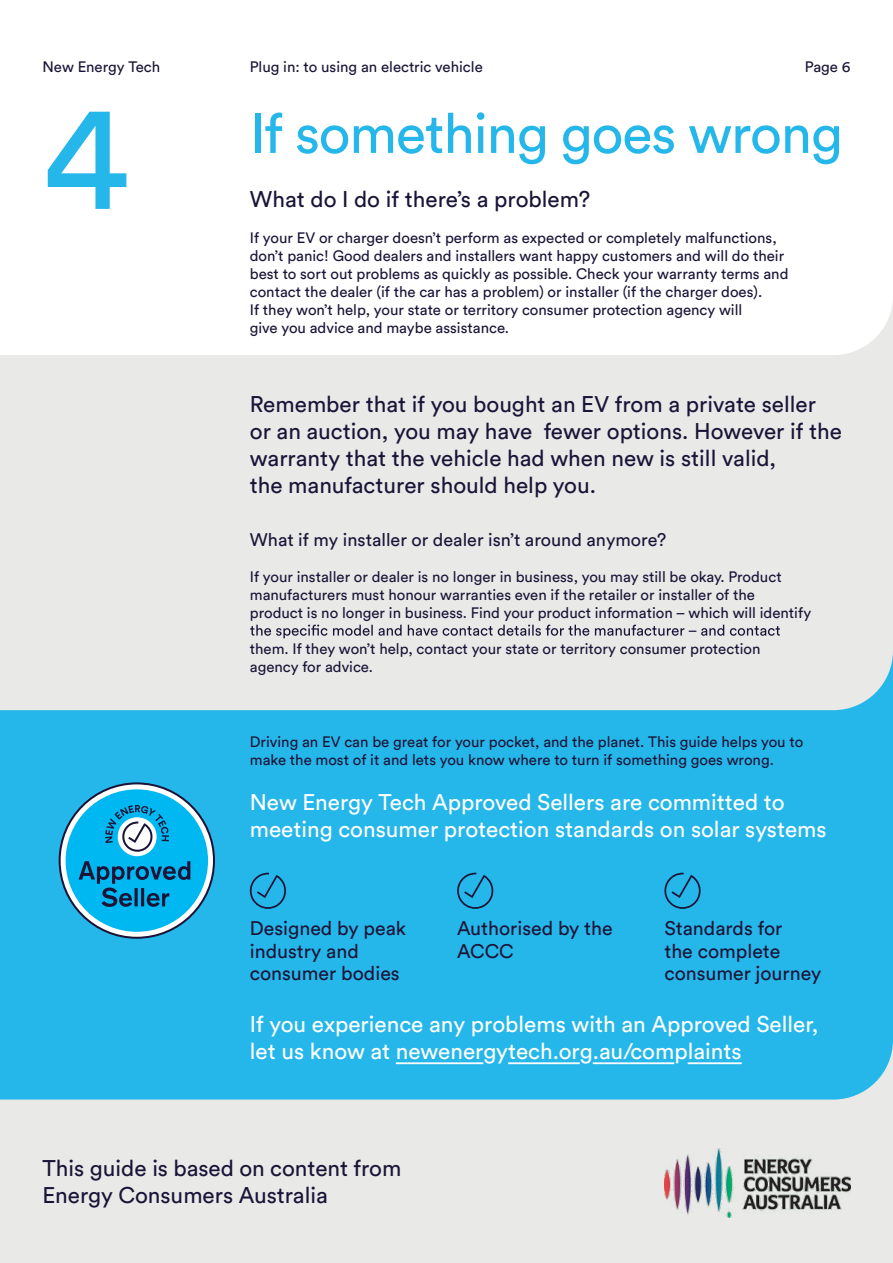
<style>
.page{position:relative;width:893px;height:1263px;background:#fff}
.page>*{position:absolute;margin:0;border:0;box-sizing:border-box;transform-origin:0 0}
.t1{font:150px "Circular Std";color:#26b7ea}
.t2{font:55.5px "Circular Std";letter-spacing:-.02em;color:#26b7ea}
.t3{font:22.5px/27px "Circular Std";color:#1b1437}
.t4{font:22.5px/27px "Circular Std";color:#fff}
.t5{font:19.5px/22.5px "Circular Std";color:#1b1437}
.t6{font:18px "Circular Std";color:#1b1437}
.t7{font:15px/18px "Circular Std";color:#1b1437}
</style>
<div class="page">
<div style="left:0;top:1036px;width:893px;height:227px;background:#e9eae8"></div>
<div style="left:0;top:710px;width:893px;height:389px;background:#26b7ea"></div>
<div style="left:0;top:355px;width:893px;height:355px;background:#e9eae8"></div>
<hr style="left:396px;top:1062px;width:87px;height:2px;background:#fff">
<hr style="left:508px;top:1062px;width:72px;height:2px;background:#fff">
<hr style="left:593px;top:1062px;width:81px;height:2px;background:#fff">
<hr style="left:688px;top:1062px;width:54px;height:2px;background:#fff">
<svg style="left:59px;top:782px;width:156px;height:157px;background:#2daedc"></svg>
<svg style="left:249px;top:872px;width:38px;height:37px"></svg>
<svg style="left:456px;top:872px;width:38px;height:37px"></svg>
<svg style="left:664px;top:872px;width:37px;height:37px"></svg>
<img style="left:664px;top:1148px;width:186px;height:69px">
<svg style="left:250px;top:624px;width:530px;height:14px;background:#bcbcc2"></svg>
<p class="t7" style="left:43px;top:57px;width:119px">New Energy Tech</p>
<p class="t7" style="left:250px;top:57px;width:235px">Plug in: to using an electric vehicle</p>
<p class="t7" style="left:805px;top:57px;width:47px">Page 6</p>
<h2 class="t2" style="left:250px;top:100px;width:595px">If something goes wrong</h2>
<h3 class="t3" style="left:250px;top:185px;width:342px">What do I do if there’s a problem?</h3>
<p class="t7" style="left:250px;top:228px;width:540px">If your EV or charger doesn’t perform as expected or completely malfunctions, don’t panic! Good dealers and installers want happy customers and will do their best to sort out problems as quickly as possible. Check your warranty terms and contact the dealer (if the car has a problem) or installer (if the charger does).<br>If they won’t help, your state or territory consumer protection agency will<br>give you advice and maybe assistance.</p>
<h1 class="t1" style="left:43px;top:65px;width:88px">4</h1>
<h3 class="t3" style="left:250px;top:391px;width:594px">Remember that if you bought an EV from a private seller or an auction, you may have fewer options. However if the warranty that the vehicle had when new is still valid,<br>the manufacturer should help you.</h3>
<p class="t6" style="left:250px;top:528px;width:418px">What if my installer or dealer isn’t around anymore?</p>
<p class="t7" style="left:250px;top:567px;width:563px">If your installer or dealer is no longer in business, you may still be okay. Product manufacturers must honour warranties even if the retailer or installer of the product is no longer in business. Find your product information – which will identify</p>
<p class="t7" style="left:250px;top:639px;width:512px">them. If they won’t help, contact your state or territory consumer protection agency for advice.</p>
<p class="t7" style="left:250px;top:732px;width:555px">Driving an EV can be great for your pocket, and the planet. This guide helps you to make the most of it and lets you know where to turn if something goes wrong.</p>
<h3 class="t4" style="left:250px;top:788px;width:578px">New Energy Tech Approved Sellers are committed to meeting consumer protection standards on solar systems</h3>
<h3 class="t5" style="left:250px;top:917px;width:158px">Designed by peak industry and consumer bodies</h3>
<h3 class="t5" style="left:457px;top:917px;width:157px">Authorised by the<br>ACCC</h3>
<h3 class="t5" style="left:664px;top:917px;width:158px">Standards for<br>the complete consumer journey</h3>
<h3 class="t4" style="left:250px;top:1010px;width:570px">If you experience any problems with an Approved Seller, let us know at newenergytech.org.au/complaints</h3>
<h3 class="t3" style="left:43px;top:1154px;width:360px">This guide is based on content from<br>Energy Consumers Australia</h3>
</div>
